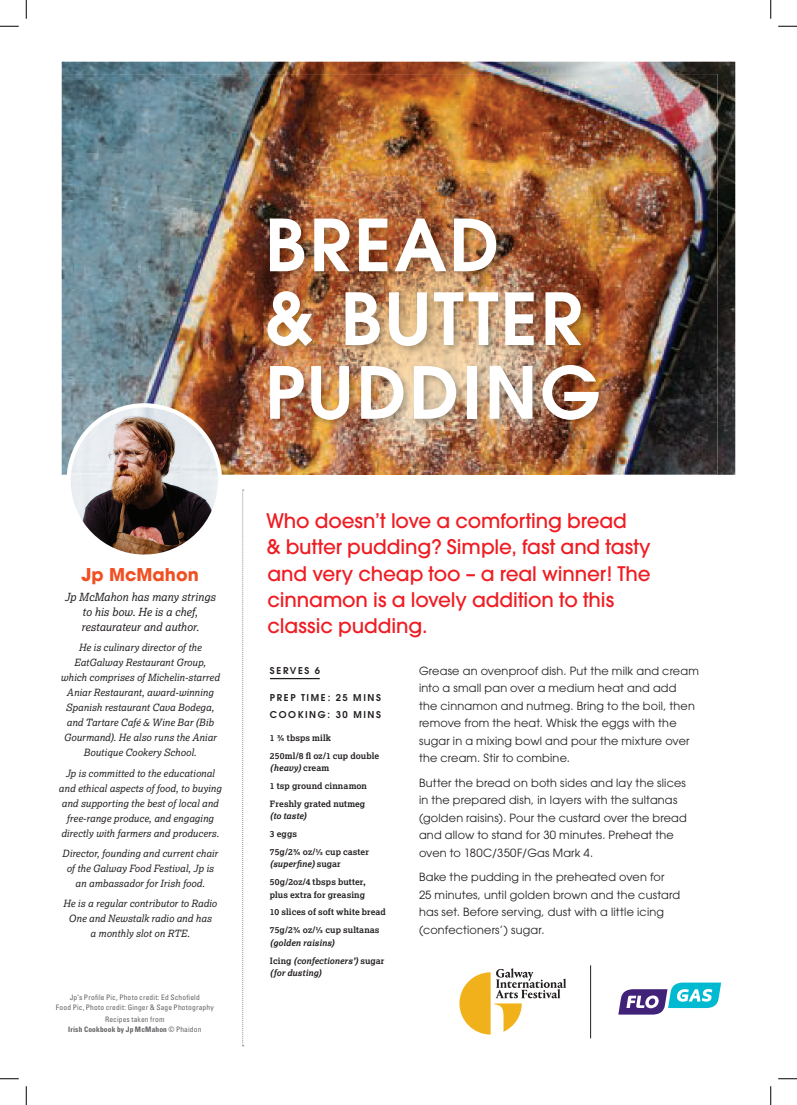
<style>
.page{position:relative;width:797px;height:1105px;background:#fff}
.page>*{position:absolute;margin:0;border:0;box-sizing:border-box;transform-origin:0 0}
.t1{font:600 71.25px/73.8px "Avant Garde";letter-spacing:.04em;color:#fff}
.t2{font:500 20px/26.2px "Avant Garde";letter-spacing:-.005em;color:#ee1d23}
.t3{font:700 17.5px "ITC Avant Garde Pro";color:#f05022}
.t4{font:11.25px/17.5px "Avant Garde";letter-spacing:.015em;color:#231f20}
.t5{font:italic 11.25px/15px "Lexia Da Ma";letter-spacing:-.005em;color:#231f20;text-align:center}
.t6{font:italic 10px/15px "Lexia Da Ma";color:#231f20;text-align:center}
.t7{font:600 9.38px/16.2px "Avant Garde";letter-spacing:.17em;color:#231f20}
.t8{font:700 8.75px/17.9px "Lexia";letter-spacing:.01em;color:#231f20}
.t9{font:italic 700 8.75px/17.9px "Lexia";color:#231f20}
.t10{font:condensed 7.5px/10px "Univers";letter-spacing:.02em;color:#636366;text-align:center}
.s1{font-weight:700}
.s2{font-style:italic}
.s3{font-style:normal}
</style>
<div class="page">
<img style="left:62px;top:62px;width:673px;height:413px">
<hr style="left:270px;top:678px;width:50px;height:1px;background:#231f20">
<img style="left:62px;top:74px;width:218px;height:400px">
<img style="left:280px;top:74px;width:437px;height:178px">
<img style="left:587px;top:252px;width:130px;height:222px">
<img style="left:280px;top:429px;width:307px;height:45px">
<img style="left:69px;top:405px;width:151px;height:152px;border-radius:76px">
<div style="left:66px;top:403px;width:156px;height:156px;border:4px solid #fff;border-radius:50%"></div>
<svg style="left:242px;top:490px;width:2px;height:556px"></svg>
<img style="left:264px;top:215px;width:344px;height:214px">
<svg style="left:618px;top:982px;width:104px;height:33px"></svg>
<svg style="left:459px;top:968px;width:107px;height:66px"></svg>
<hr style="left:590px;top:965px;width:1px;height:73px;background:#231f20">
<svg style="left:0;top:25px;width:19px;height:2px"></svg>
<svg style="left:778px;top:25px;width:19px;height:2px"></svg>
<svg style="left:0;top:1078px;width:19px;height:1px"></svg>
<svg style="left:778px;top:1078px;width:19px;height:1px"></svg>
<svg style="left:25px;top:0;width:2px;height:19px"></svg>
<svg style="left:25px;top:1086px;width:2px;height:19px"></svg>
<svg style="left:770px;top:0;width:1px;height:19px"></svg>
<svg style="left:770px;top:1086px;width:1px;height:19px"></svg>
<h3 class="t3" style="left:81px;top:563px;width:119px">Jp McMahon</h3>
<p class="t5" style="left:65px;top:590px;width:152px">Jp McMahon has many strings to his bow. He is a chef, restaurateur and author.</p>
<p class="t6" style="left:60px;top:640px;width:160px">He is culinary director of the<br>EatGalway Restaurant Group, which comprises of Michelin-starred<br>Aniar Restaurant, award-winning<br>Spanish restaurant Cava Bodega, and Tartare Café &amp; Wine Bar (Bib<br>Gourmand). He also runs the Aniar<br>Boutique Cookery School.</p>
<p class="t6" style="left:59px;top:765px;width:164px">Jp is committed to the educational and ethical aspects of food, to buying and supporting the best of local and free-range produce, and engaging directly with farmers and producers.</p>
<p class="t6" style="left:62px;top:845px;width:157px">Director, founding and current chair of the Galway Food Festival, Jp is an ambassador for Irish food.</p>
<p class="t6" style="left:63px;top:896px;width:155px">He is a regular contributor to Radio<br>One and Newstalk radio and has<br>a monthly slot on RTE.</p>
<p class="t10" style="left:56px;top:992px;width:159px">Jp’s Profile Pic, Photo credit: Ed Schofield<br>Food Pic, Photo credit: Ginger &amp; Sage Photography</p>
<p class="t10" style="left:68px;top:1014px;width:135px">Recipes taken from<br><span class="s1">Irish Cookbook by Jp McMahon</span> © Phaidon</p>
<h1 class="t1" style="left:265px;top:207px;width:337px">BREAD<br>&amp; BUTTER<br>PUDDING</h1>
<h2 class="t2" style="left:266px;top:508px;width:386px">Who doesn’t love a comforting bread<br>&amp; butter pudding? Simple, fast and tasty and very cheap too – a real winner! The cinnamon is a lovely addition to this classic pudding.</h2>
<p class="t7" style="left:270px;top:663px;width:52px">SERVES 6</p>
<p class="t7" style="left:270px;top:689px;width:113px">PREP TIME: 25 MINS<br>COOKING: 30 MINS</p>
<p class="t8" style="left:270px;top:728px;width:111px">1 ¾ tbsps milk<br>250ml/8 fl oz/1 cup double</p>
<p class="t8" style="left:270px;top:759px;width:99px"><span class="s2">(heavy)</span> cream<br>1 tsp ground cinnamon<br>Freshly grated nutmeg</p>
<p class="t9" style="left:270px;top:807px;width:38px">(to taste)</p>
<p class="t8" style="left:270px;top:825px;width:100px">3 eggs<br>75g/2¾ oz/⅓ cup caster</p>
<p class="t8" style="left:270px;top:855px;width:97px"><span class="s2">(superfine)</span> sugar<br>50g/2oz/4 tbsps butter,</p>
<p class="t8" style="left:270px;top:885px;width:117px">plus extra for greasing<br>10 slices of soft white bread<br>75g/2¾ oz/⅓ cup sultanas</p>
<p class="t9" style="left:270px;top:933px;width:116px">(golden raisins)<br><span class="s3">Icing</span> (confectioners’) <span class="s3">sugar</span></p>
<p class="t9" style="left:270px;top:964px;width:53px">(for dusting)</p>
<p class="t4" style="left:419px;top:662px;width:281px">Grease an ovenproof dish. Put the milk and cream into a small pan over a medium heat and add<br>the cinnamon and nutmeg. Bring to the boil, then remove from the heat. Whisk the eggs with the sugar in a mixing bowl and pour the mixture over the cream. Stir to combine.</p>
<p class="t4" style="left:419px;top:774px;width:269px">Butter the bread on both sides and lay the slices in the prepared dish, in layers with the sultanas (golden raisins). Pour the custard over the bread and allow to stand for 30 minutes. Preheat the oven to 180C/350F/Gas Mark 4.</p>
<p class="t4" style="left:419px;top:868px;width:262px">Bake the pudding in the preheated oven for<br>25 minutes, until golden brown and the custard has set. Before serving, dust with a little icing (confectioners’) sugar.</p>
</div>
